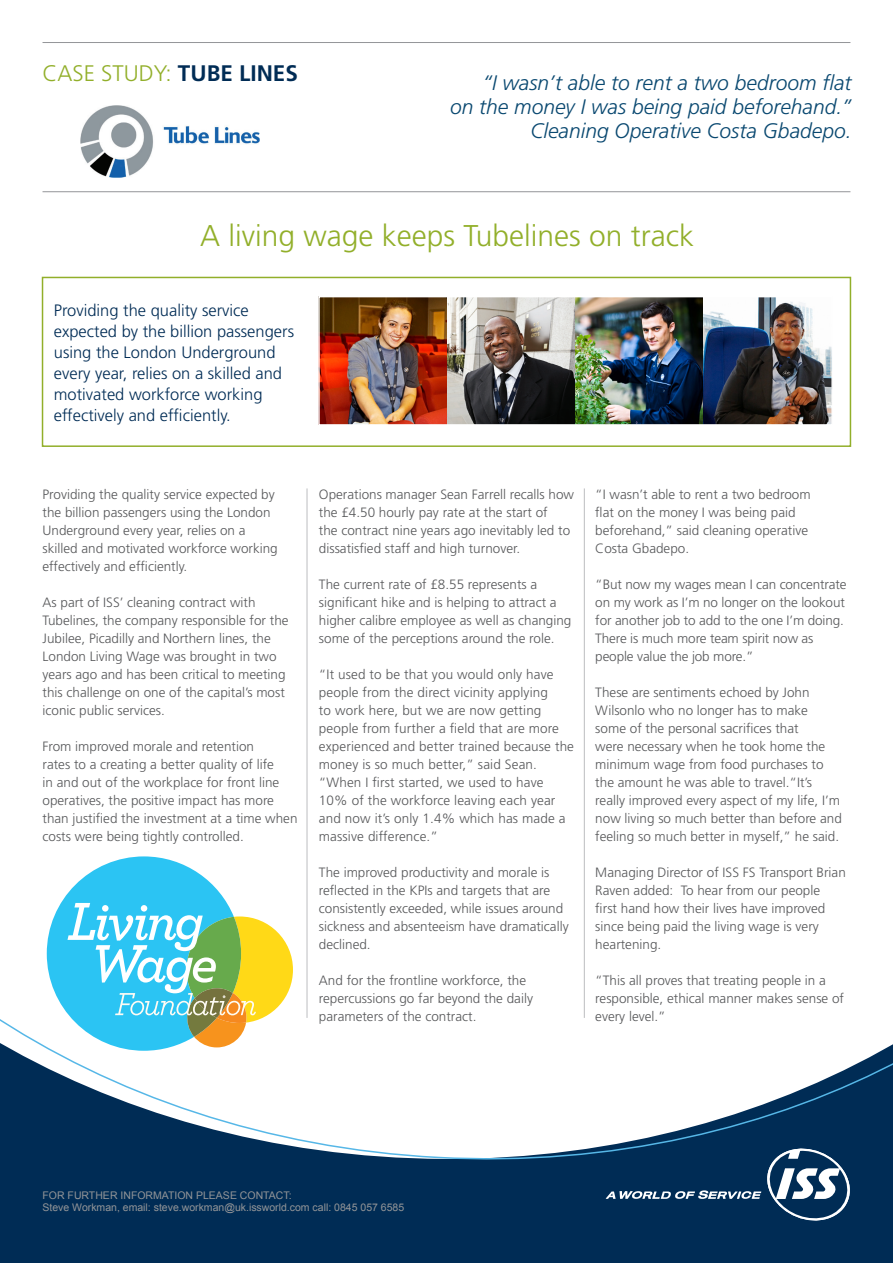
<style>
.page{position:relative;width:893px;height:1263px;background:#fff}
.page>*{position:absolute;margin:0;border:0;box-sizing:border-box;transform-origin:0 0}
.t1{font:300 30px "Frutiger";color:#92af2a}
.t2{font:300 22.5px "Frutiger";color:#92af2a}
.t3{font:italic 300 21px/24px "Frutiger";color:#094870;text-align:right}
.t4{font:300 16.5px/21px "Frutiger";color:#002c55}
.t5{font:300 13.5px/18px "Frutiger";color:#57585a}
.t6{font:10.5px/12.6px "Arial";color:#939598}
.s1{font-weight:700;color:#002c55}
</style>
<div class="page">
<div style="left:42px;top:277px;width:809px;height:170px;border:2px solid #92af2a"></div>
<hr style="left:43px;top:42px;width:807px;height:1px;background:#939598">
<hr style="left:43px;top:191px;width:807px;height:1px;background:#939598">
<img style="left:321px;top:299px;width:509px;height:124px">
<div style="left:0;top:1168px;width:893px;height:95px;background:#002c55"></div>
<hr style="left:307px;top:488px;width:1px;height:530px;background:#bcbdc0">
<hr style="left:584px;top:488px;width:1px;height:530px;background:#bcbdc0">
<svg style="left:606px;top:1168px;width:244px;height:52px;background:#2a4f71"></svg>
<svg style="left:47px;top:856px;width:246px;height:154px"></svg>
<img style="left:80px;top:105px;width:179px;height:73px">
<div style="left:318px;top:296px;width:515px;height:130px;border:2px solid #fff"></div>
<svg style="left:0;top:1010px;width:893px;height:158px"></svg>
<p class="t2" style="left:42px;top:60px;width:257px">CASE STUDY: <span class="s1">TUBE LINES</span></p>
<p class="t3" style="left:450px;top:71px;width:403px">“I wasn’t able to rent a two bedroom flat<br>on the money I was being paid beforehand.”<br>Cleaning Operative Costa Gbadepo.</p>
<p class="t1" style="left:200px;top:218px;width:496px">A living wage keeps Tubelines on track</p>
<p class="t4" style="left:54px;top:300px;width:242px">Providing the quality service expected by the billion passengers using the London Underground every year, relies on a skilled and motivated workforce working effectively and efficiently.</p>
<p class="t5" style="left:43px;top:485px;width:237px">Providing the quality service expected by the billion passengers using the London Underground every year, relies on a skilled and motivated workforce working effectively and efficiently.</p>
<p class="t5" style="left:43px;top:593px;width:248px">As part of ISS’ cleaning contract with Tubelines, the company responsible for the Jubilee, Picadilly and Northern lines, the London Living Wage was brought in two years ago and has been critical to meeting this challenge on one of the capital’s most iconic public services.</p>
<p class="t5" style="left:43px;top:737px;width:257px">From improved morale and retention<br>rates to a creating a better quality of life<br>in and out of the workplace for front line operatives, the positive impact has more than justified the investment at a time when costs were being tightly controlled.</p>
<p class="t5" style="left:319px;top:485px;width:257px">Operations manager Sean Farrell recalls how the £4.50 hourly pay rate at the start of<br>the contract nine years ago inevitably led to dissatisfied staff and high turnover.</p>
<p class="t5" style="left:319px;top:575px;width:254px">The current rate of £8.55 represents a significant hike and is helping to attract a higher calibre employee as well as changing some of the perceptions around the role.</p>
<p class="t5" style="left:319px;top:665px;width:257px">“It used to be that you would only have people from the direct vicinity applying<br>to work here, but we are now getting people from further a field that are more experienced and better trained because the money is so much better,” said Sean.</p>
<p class="t5" style="left:319px;top:773px;width:248px">“When I first started, we used to have 10% of the workforce leaving each year and now it’s only 1.4% which has made a massive difference.”</p>
<p class="t5" style="left:319px;top:863px;width:251px">The improved productivity and morale is reflected in the KPIs and targets that are consistently exceeded, while issues around sickness and absenteeism have dramatically declined.</p>
<p class="t5" style="left:319px;top:971px;width:216px">And for the frontline workforce, the repercussions go far beyond the daily parameters of the contract.</p>
<p class="t5" style="left:595px;top:485px;width:217px">“I wasn’t able to rent a two bedroom flat on the money I was being paid beforehand,” said cleaning operative<br>Costa Gbadepo.</p>
<p class="t5" style="left:595px;top:575px;width:253px">“But now my wages mean I can concentrate on my work as I’m no longer on the lookout for another job to add to the one I’m doing.<br>There is much more team spirit now as people value the job more.”</p>
<p class="t5" style="left:595px;top:683px;width:248px">These are sentiments echoed by John Wilsonlo who no longer has to make some of the personal sacrifices that<br>were necessary when he took home the minimum wage from food purchases to the amount he was able to travel.“It’s really improved every aspect of my life, I’m now living so much better than before and feeling so much better in myself,” he said.</p>
<p class="t5" style="left:595px;top:863px;width:252px">Managing Director of ISS FS Transport Brian Raven added: To hear from our people<br>first hand how their lives have improved since being paid the living wage is very heartening.</p>
<p class="t5" style="left:595px;top:971px;width:250px">“This all proves that treating people in a responsible, ethical manner makes sense of every level.”</p>
<p class="t6" style="left:43px;top:1189px;width:363px">FOR FURTHER INFORMATION PLEASE CONTACT:<br>Steve Workman, email: steve.workman@uk.issworld.com call: 0845 057 6585</p>
</div>
